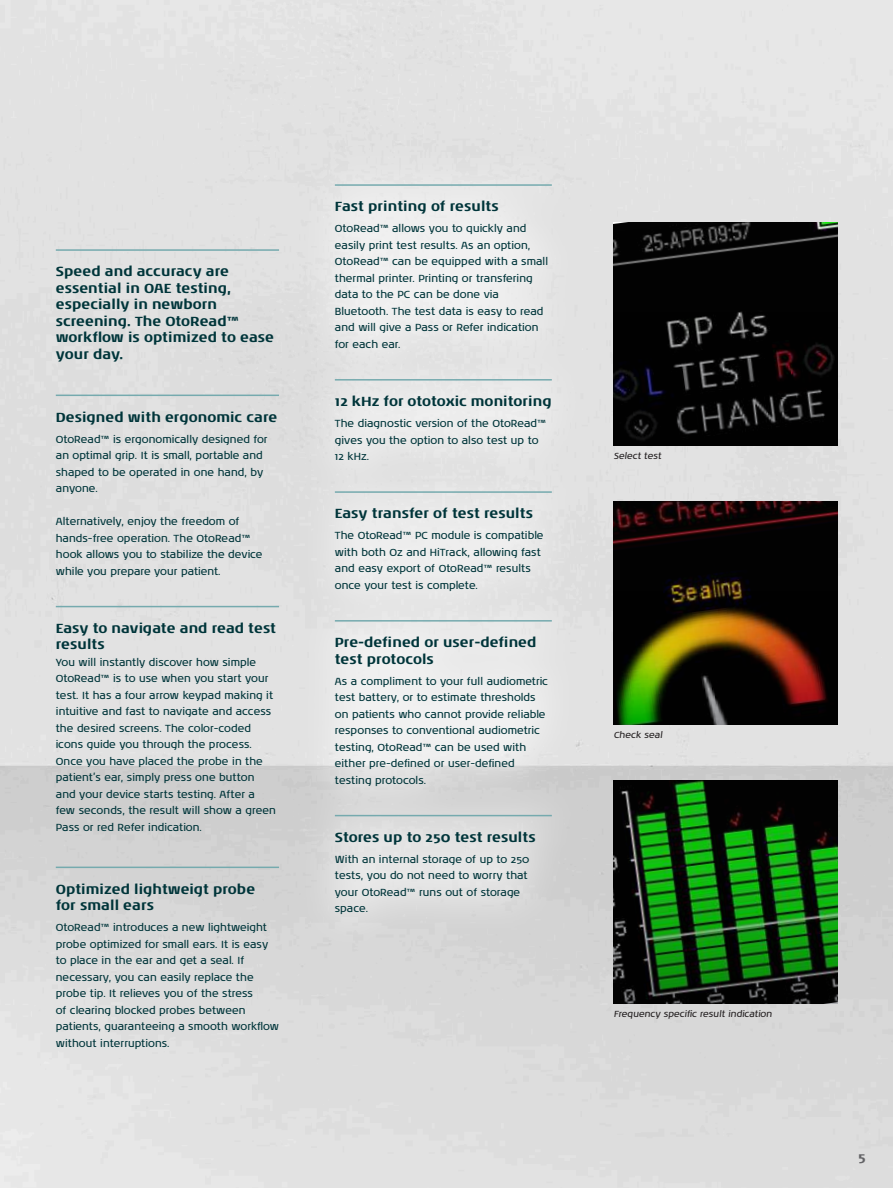
<style>
.page{position:relative;width:893px;height:1188px;background:#fff}
.page>*{position:absolute;margin:0;border:0;box-sizing:border-box;transform-origin:0 0}
.t1{font:700 13.5px/16.5px "Noa LT Pro";color:#00353a}
.t2{font:700 13.5px "Noa LT Pro";color:#636366}
.t3{font:10.5px/16.5px "Noa LT Pro";color:#00353a}
.t4{font:italic 9px "Noa LT Pro";color:#231f20}
</style>
<div class="page">
<img style="left:0;top:0;width:893px;height:1188px">
<hr style="left:56px;top:249px;width:223px;height:2px;background:#75aaae">
<hr style="left:56px;top:395px;width:223px;height:1px;background:#75aaae">
<hr style="left:56px;top:606px;width:223px;height:1px;background:#75aaae">
<hr style="left:56px;top:867px;width:223px;height:1px;background:#75aaae">
<div style="left:297px;top:144px;width:292px;height:808px;background:#fff;opacity:.8"></div>
<hr style="left:335px;top:184px;width:217px;height:2px;background:#75aaae">
<hr style="left:335px;top:379px;width:217px;height:2px;background:#75aaae">
<hr style="left:335px;top:491px;width:217px;height:2px;background:#75aaae">
<hr style="left:335px;top:620px;width:217px;height:2px;background:#75aaae">
<hr style="left:335px;top:815px;width:217px;height:1px;background:#75aaae">
<img style="left:614px;top:223px;width:223px;height:223px">
<img style="left:614px;top:502px;width:223px;height:222px">
<img style="left:614px;top:781px;width:223px;height:222px">
<p class="t1" style="left:56px;top:262px;width:220px">Speed and accuracy are essential in OAE testing, especially in newborn screening. The OtoRead™ workflow is optimized to ease your day.</p>
<p class="t1" style="left:56px;top:408px;width:223px">Designed with ergonomic care</p>
<p class="t3" style="left:56px;top:430px;width:213px">OtoRead™ is ergonomically designed for an optimal grip. It is small, portable and shaped to be operated in one hand, by anyone.</p>
<p class="t3" style="left:56px;top:513px;width:208px">Alternatively, enjoy the freedom of hands-free operation. The OtoRead™ hook allows you to stabilize the device while you prepare your patient.</p>
<p class="t1" style="left:56px;top:619px;width:222px">Easy to navigate and read test results</p>
<p class="t3" style="left:56px;top:654px;width:222px">You will instantly discover how simple OtoRead™ is to use when you start your test. It has a four arrow keypad making it intuitive and fast to navigate and access the desired screens. The color-coded icons guide you through the process.<br>Once you have placed the probe in the patient’s ear, simply press one button and your device starts testing. After a few seconds, the result will show a green Pass or red Refer indication.</p>
<p class="t1" style="left:56px;top:880px;width:201px">Optimized lightweigt probe for small ears</p>
<p class="t3" style="left:56px;top:919px;width:225px">OtoRead™ introduces a new lightweight probe optimized for small ears. It is easy to place in the ear and get a seal. If necessary, you can easily replace the probe tip. It relieves you of the stress<br>of clearing blocked probes between patients, guaranteeing a smooth workflow without interruptions.</p>
<p class="t1" style="left:335px;top:197px;width:165px">Fast printing of results</p>
<p class="t3" style="left:335px;top:220px;width:215px">OtoRead™ allows you to quickly and easily print test results. As an option, OtoRead™ can be equipped with a small thermal printer. Printing or transfering data to the PC can be done via Bluetooth. The test data is easy to read and will give a Pass or Refer indication for each ear.</p>
<p class="t1" style="left:335px;top:392px;width:218px">12 kHz for ototoxic monitoring</p>
<p class="t3" style="left:335px;top:415px;width:213px">The diagnostic version of the OtoRead™ gives you the option to also test up to<br>12 kHz.</p>
<p class="t1" style="left:335px;top:504px;width:200px">Easy transfer of test results</p>
<p class="t3" style="left:335px;top:527px;width:210px">The OtoRead™ PC module is compatible with both Oz and HiTrack, allowing fast and easy export of OtoRead™ results once your test is complete.</p>
<p class="t1" style="left:335px;top:633px;width:203px">Pre-defined or user-defined test protocols</p>
<p class="t3" style="left:335px;top:672px;width:215px">As a compliment to your full audiometric test battery, or to estimate thresholds on patients who cannot provide reliable responses to conventional audiometric testing, OtoRead™ can be used with either pre-defined or user-defined testing protocols.</p>
<p class="t1" style="left:335px;top:828px;width:202px">Stores up to 250 test results</p>
<p class="t3" style="left:335px;top:851px;width:196px">With an internal storage of up to 250 tests, you do not need to worry that your OtoRead™ runs out of storage space.</p>
<p class="t4" style="left:614px;top:450px;width:49px">Select test</p>
<p class="t4" style="left:614px;top:729px;width:50px">Check seal</p>
<p class="t4" style="left:614px;top:1008px;width:160px">Frequency specific result indication</p>
<p class="t2" style="left:858px;top:1147px;width:9px">5</p>
</div>
